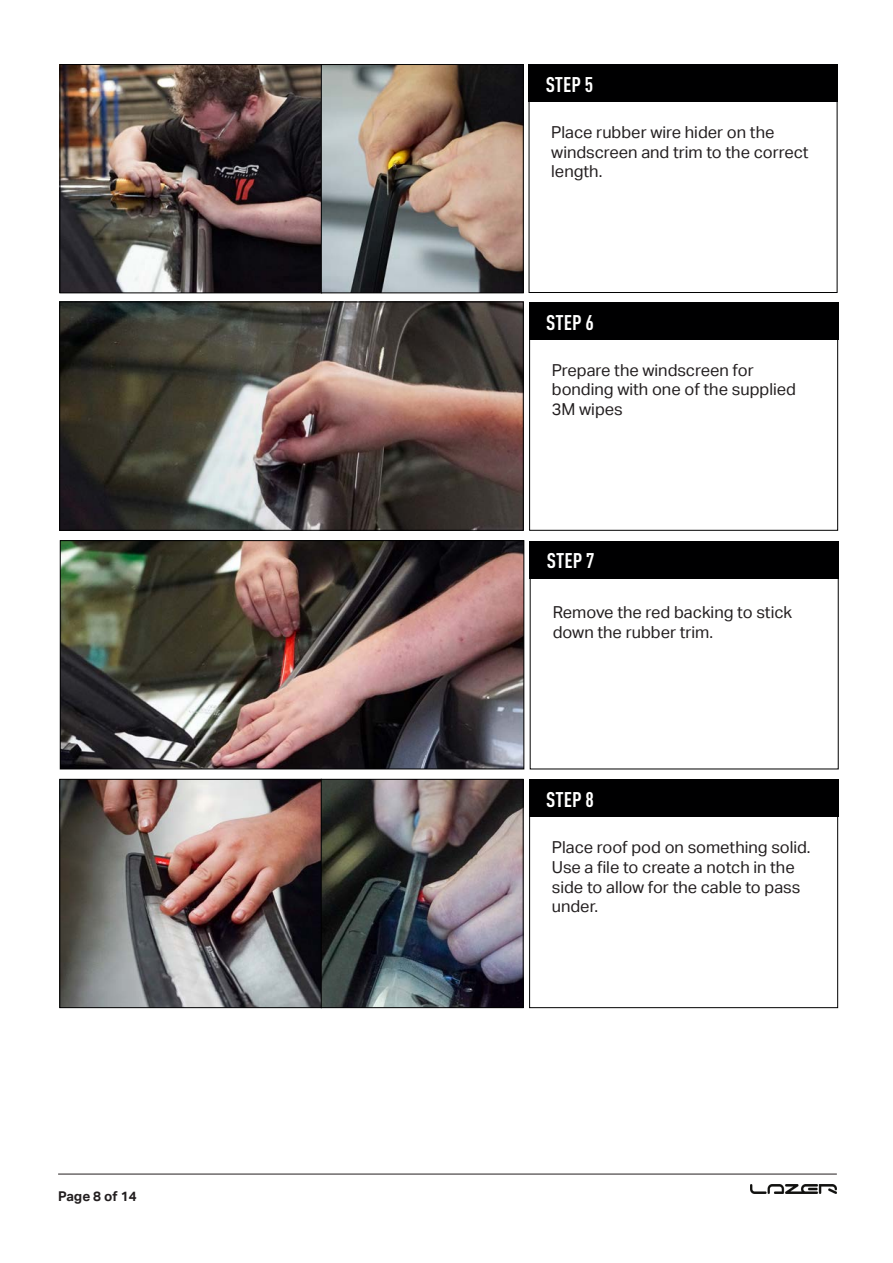
<style>
.page{position:relative;width:893px;height:1263px;background:#fff}
.page>*{position:absolute;margin:0;border:0;box-sizing:border-box;transform-origin:0 0}
.t1{font:700 condensed 21px "DINOT";color:#fff}
.t2{font:16.5px/19.8px "Aktiv Grotesk";color:#231f20}
.t3{font:700 13.5px "Aktiv Grotesk";color:#231f20}
</style>
<div class="page">
<div style="left:528px;top:64px;width:310px;height:38px;background:#000001"></div>
<div style="left:529px;top:302px;width:309px;height:38px;background:#000001"></div>
<div style="left:529px;top:541px;width:310px;height:38px;background:#000001"></div>
<div style="left:529px;top:779px;width:309px;height:38px;background:#000001"></div>
<div style="left:529px;top:73px;width:308px;height:220px;border:1px solid #000001"></div>
<div style="left:529px;top:311px;width:309px;height:220px;border:1px solid #000001"></div>
<div style="left:530px;top:549px;width:309px;height:220px;border:1px solid #000001"></div>
<div style="left:529px;top:788px;width:309px;height:220px;border:1px solid #000001"></div>
<img style="left:61px;top:304px;width:461px;height:225px">
<div style="left:59px;top:302px;width:465px;height:229px;border:1px solid #000001"></div>
<img style="left:62px;top:542px;width:460px;height:225px">
<div style="left:60px;top:540px;width:464px;height:229px;border:1px solid #000001"></div>
<hr style="left:58px;top:1174px;width:779px;height:1px;background:#231f20">
<img style="left:750px;top:1185px;width:86px;height:9px">
<img style="left:62px;top:66px;width:460px;height:225px">
<div style="left:60px;top:64px;width:262px;height:229px;border:1px solid #000001"></div>
<img style="left:61px;top:781px;width:461px;height:225px">
<div style="left:59px;top:779px;width:263px;height:229px;border:1px solid #000001"></div>
<div style="left:321px;top:64px;width:203px;height:229px;border:1px solid #000001"></div>
<div style="left:321px;top:779px;width:203px;height:229px;border:1px solid #000001"></div>
<p class="t3" style="left:58px;top:1188px;width:80px">Page 8 of 14</p>
<p class="t1" style="left:546px;top:72px;width:49px">STEP 5</p>
<p class="t2" style="left:551px;top:122px;width:259px">Place rubber wire hider on the windscreen and trim to the correct length.</p>
<p class="t1" style="left:546px;top:310px;width:49px">STEP 6</p>
<p class="t2" style="left:552px;top:360px;width:246px">Prepare the windscreen for bonding with one of the supplied<br>3M wipes</p>
<p class="t1" style="left:547px;top:548px;width:49px">STEP 7</p>
<p class="t2" style="left:553px;top:602px;width:241px">Remove the red backing to stick down the rubber trim.</p>
<p class="t1" style="left:546px;top:787px;width:49px">STEP 8</p>
<p class="t2" style="left:552px;top:837px;width:260px">Place roof pod on something solid.<br>Use a file to create a notch in the side to allow for the cable to pass under.</p>
</div>
